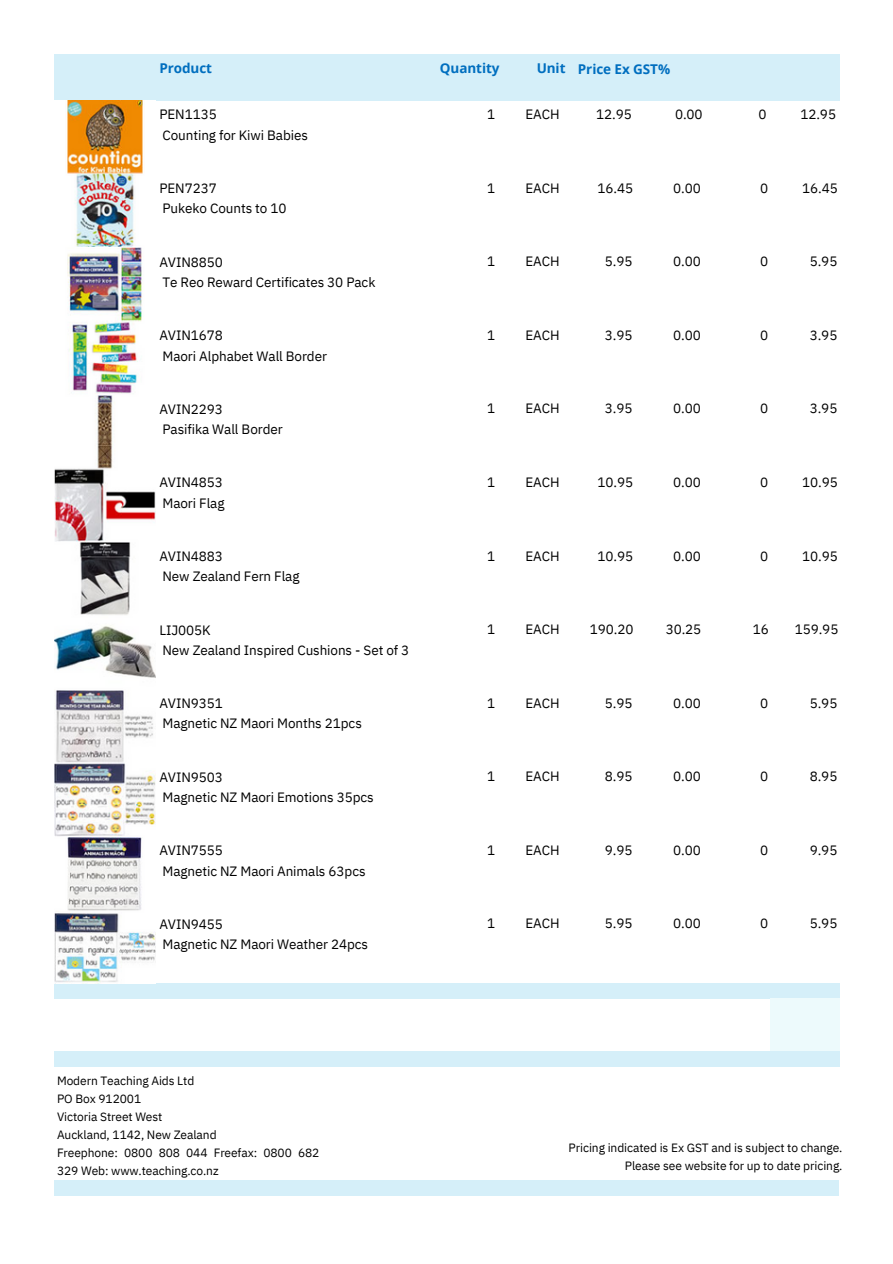
<style>
.page{position:relative;width:893px;height:1264px;background:#fff}
.page>*{position:absolute;margin:0;border:0;box-sizing:border-box;transform-origin:0 0}
.t1{font:13.5px/20.2px "IBM Plex Sans";letter-spacing:-.005em;color:#000}
.t2{font:700 13.5px "Open Sans";letter-spacing:-.005em;color:#006ebf}
.t3{font:12px/18px "IBM Plex Sans";letter-spacing:-.005em;color:#000}
</style>
<div class="page">
<div style="left:54px;top:1180px;width:784px;height:15px;background:#d5eff9"></div>
<div style="left:54px;top:54px;width:102px;height:46px;background:#d5eff9"></div>
<div style="left:156px;top:54px;width:273px;height:46px;background:#d5eff9"></div>
<div style="left:429px;top:54px;width:68px;height:46px;background:#d5eff9"></div>
<div style="left:497px;top:54px;width:69px;height:46px;background:#d5eff9"></div>
<div style="left:566px;top:54px;width:68px;height:46px;background:#d5eff9"></div>
<div style="left:634px;top:54px;width:68px;height:46px;background:#d5eff9"></div>
<div style="left:702px;top:54px;width:68px;height:46px;background:#d5eff9"></div>
<div style="left:770px;top:54px;width:68px;height:46px;background:#d5eff9"></div>
<div style="left:54px;top:983px;width:784px;height:15px;background:#d5eff9"></div>
<div style="left:770px;top:998px;width:68px;height:26px;background:#edfafc"></div>
<div style="left:770px;top:1024px;width:68px;height:27px;background:#edfafc"></div>
<div style="left:54px;top:1051px;width:784px;height:15px;background:#d5eff9"></div>
<img style="left:54px;top:101px;width:102px;height:882px">
<h2 class="t2" style="left:159px;top:59px;width:54px">Product</h2>
<h3 class="t1" style="left:159px;top:104px;width:150px">PEN1135<br>Counting for Kiwi Babies</h3>
<h3 class="t2" style="left:440px;top:59px;width:61px">Quantity</h3>
<h3 class="t2" style="left:536px;top:59px;width:30px">Unit</h3>
<p class="t1" style="left:525px;top:104px;width:36px">EACH</p>
<p class="t1" style="left:487px;top:104px;width:10px">1</p>
<p class="t2" style="left:578px;top:59px;width:94px">Price Ex GST%</p>
<h3 class="t1" style="left:596px;top:104px;width:37px">12.95</h3>
<h3 class="t1" style="left:675px;top:104px;width:29px">0.00</h3>
<h3 class="t1" style="left:758px;top:104px;width:10px">0</h3>
<h3 class="t1" style="left:800px;top:104px;width:37px">12.95</h3>
<h3 class="t1" style="left:159px;top:178px;width:129px">PEN7237<br>Pukeko Counts to 10</h3>
<h3 class="t1" style="left:487px;top:177px;width:10px">1</h3>
<h3 class="t1" style="left:525px;top:177px;width:36px">EACH</h3>
<h3 class="t1" style="left:597px;top:177px;width:37px">16.45</h3>
<h3 class="t1" style="left:673px;top:177px;width:29px">0.00</h3>
<p class="t1" style="left:760px;top:177px;width:10px">0</p>
<p class="t1" style="left:802px;top:177px;width:37px">16.45</p>
<h3 class="t1" style="left:159px;top:251px;width:217px">AVIN8850<br>Te Reo Reward Certificates 30 Pack</h3>
<h3 class="t1" style="left:487px;top:251px;width:10px">1</h3>
<h3 class="t1" style="left:525px;top:251px;width:36px">EACH</h3>
<h3 class="t1" style="left:605px;top:251px;width:29px">5.95</h3>
<p class="t1" style="left:673px;top:251px;width:29px">0.00</p>
<h3 class="t1" style="left:760px;top:251px;width:10px">0</h3>
<p class="t1" style="left:809px;top:251px;width:29px">5.95</p>
<p class="t1" style="left:159px;top:325px;width:169px">AVIN1678<br>Maori Alphabet Wall Border</p>
<p class="t1" style="left:487px;top:324px;width:10px">1</p>
<p class="t1" style="left:525px;top:324px;width:36px">EACH</p>
<p class="t1" style="left:605px;top:324px;width:29px">3.95</p>
<h1 class="t1" style="left:673px;top:324px;width:29px">0.00</h1>
<h3 class="t1" style="left:760px;top:324px;width:10px">0</h3>
<h3 class="t1" style="left:809px;top:324px;width:29px">3.95</h3>
<h2 class="t1" style="left:159px;top:398px;width:125px">AVIN2293<br>Pasifika Wall Border</h2>
<h1 class="t1" style="left:487px;top:398px;width:10px">1</h1>
<h1 class="t1" style="left:525px;top:398px;width:36px">EACH</h1>
<h3 class="t1" style="left:605px;top:398px;width:29px">3.95</h3>
<h3 class="t1" style="left:673px;top:398px;width:29px">0.00</h3>
<p class="t1" style="left:760px;top:398px;width:10px">0</p>
<h3 class="t1" style="left:809px;top:398px;width:29px">3.95</h3>
<h2 class="t1" style="left:159px;top:472px;width:67px">AVIN4853<br>Maori Flag</h2>
<h3 class="t1" style="left:487px;top:472px;width:10px">1</h3>
<h3 class="t1" style="left:525px;top:472px;width:36px">EACH</h3>
<p class="t1" style="left:597px;top:472px;width:37px">10.95</p>
<h3 class="t1" style="left:673px;top:472px;width:29px">0.00</h3>
<h1 class="t1" style="left:760px;top:472px;width:10px">0</h1>
<h1 class="t1" style="left:802px;top:472px;width:37px">10.95</h1>
<p class="t1" style="left:159px;top:546px;width:142px">AVIN4883<br>New Zealand Fern Flag</p>
<h3 class="t1" style="left:487px;top:545px;width:10px">1</h3>
<h3 class="t1" style="left:525px;top:545px;width:36px">EACH</h3>
<h3 class="t1" style="left:597px;top:545px;width:37px">10.95</h3>
<p class="t1" style="left:673px;top:545px;width:29px">0.00</p>
<h3 class="t1" style="left:760px;top:545px;width:10px">0</h3>
<h3 class="t1" style="left:802px;top:545px;width:37px">10.95</h3>
<h3 class="t1" style="left:159px;top:619px;width:251px">LIJ005K<br>New Zealand Inspired Cushions - Set of 3</h3>
<p class="t1" style="left:487px;top:619px;width:10px">1</p>
<p class="t1" style="left:525px;top:619px;width:36px">EACH</p>
<h3 class="t1" style="left:590px;top:619px;width:45px">190.20</h3>
<h3 class="t1" style="left:665px;top:619px;width:37px">30.25</h3>
<h3 class="t1" style="left:752px;top:619px;width:18px">16</h3>
<h3 class="t1" style="left:794px;top:619px;width:45px">159.95</h3>
<h1 class="t1" style="left:159px;top:693px;width:204px">AVIN9351<br>Magnetic NZ Maori Months 21pcs</h1>
<h3 class="t1" style="left:487px;top:692px;width:10px">1</h3>
<h3 class="t1" style="left:525px;top:692px;width:36px">EACH</h3>
<h3 class="t1" style="left:605px;top:692px;width:29px">5.95</h3>
<h3 class="t1" style="left:673px;top:692px;width:29px">0.00</h3>
<h3 class="t1" style="left:760px;top:692px;width:10px">0</h3>
<p class="t1" style="left:809px;top:692px;width:29px">5.95</p>
<h1 class="t1" style="left:159px;top:766px;width:216px">AVIN9503<br>Magnetic NZ Maori Emotions 35pcs</h1>
<h3 class="t1" style="left:487px;top:766px;width:10px">1</h3>
<h3 class="t1" style="left:525px;top:766px;width:36px">EACH</h3>
<p class="t1" style="left:605px;top:766px;width:29px">8.95</p>
<h3 class="t1" style="left:673px;top:766px;width:29px">0.00</h3>
<p class="t1" style="left:760px;top:766px;width:10px">0</p>
<h1 class="t1" style="left:809px;top:766px;width:29px">8.95</h1>
<h3 class="t1" style="left:159px;top:840px;width:208px">AVIN7555<br>Magnetic NZ Maori Animals 63pcs</h3>
<p class="t1" style="left:487px;top:839px;width:10px">1</p>
<p class="t1" style="left:525px;top:839px;width:36px">EACH</p>
<h1 class="t1" style="left:605px;top:839px;width:29px">9.95</h1>
<p class="t1" style="left:673px;top:839px;width:29px">0.00</p>
<h3 class="t1" style="left:760px;top:839px;width:10px">0</h3>
<h3 class="t1" style="left:809px;top:839px;width:29px">9.95</h3>
<p class="t1" style="left:159px;top:913px;width:210px">AVIN9455<br>Magnetic NZ Maori Weather 24pcs</p>
<h1 class="t1" style="left:487px;top:913px;width:10px">1</h1>
<h1 class="t1" style="left:525px;top:913px;width:36px">EACH</h1>
<h3 class="t1" style="left:605px;top:913px;width:29px">5.95</h3>
<h1 class="t1" style="left:673px;top:913px;width:29px">0.00</h1>
<h3 class="t1" style="left:760px;top:913px;width:10px">0</h3>
<h3 class="t1" style="left:809px;top:913px;width:29px">5.95</h3>
<p class="t3" style="left:57px;top:1071px;width:139px">Modern Teaching Aids Ltd</p>
<p class="t3" style="left:57px;top:1089px;width:86px">PO Box 912001</p>
<p class="t3" style="left:57px;top:1107px;width:107px">Victoria Street West</p>
<p class="t3" style="left:57px;top:1125px;width:161px">Auckland, 1142, New Zealand</p>
<p class="t3" style="left:57px;top:1143px;width:264px">Freephone: 0800 808 044 Freefax: 0800 682<br>329 Web: www.teaching.co.nz</p>
<p class="t3" style="left:568px;top:1138px;width:275px">Pricing indicated is Ex GST and is subject to change.</p>
<p class="t3" style="left:625px;top:1156px;width:219px">Please see website for up to date pricing.</p>
</div>
